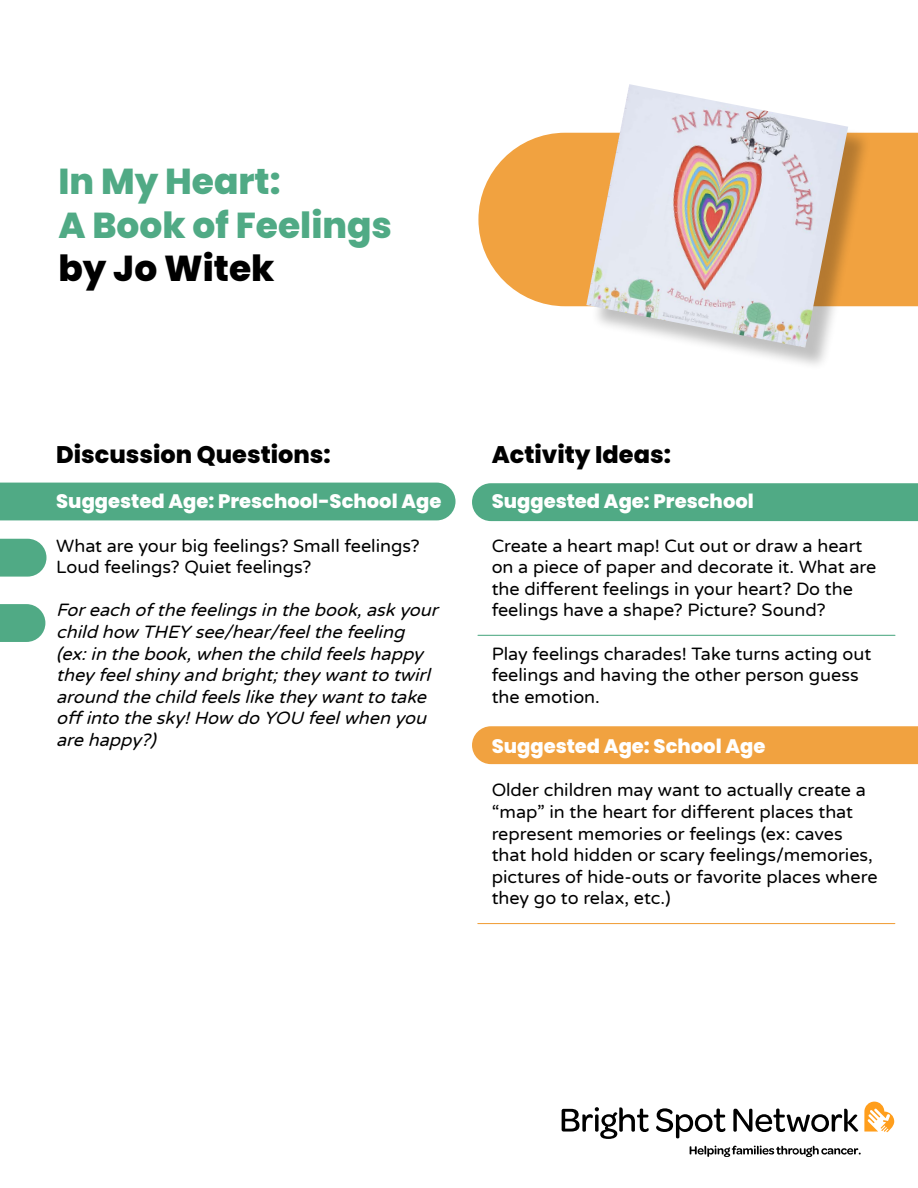
<style>
.page{position:relative;width:918px;height:1188px;background:#fff}
.page>*{position:absolute;margin:0;border:0;box-sizing:border-box;transform-origin:0 0}
.t1{font:800 36px/43.5px "Poppins";color:#50aa85}
.t2{font:800 36px "Poppins";color:#000}
.t3{font:800 24px "Poppins";color:#000}
.t4{font:800 19.5px "Poppins";color:#fff}
.t5{font:18px/21.6px "Varela Round";color:#000}
.t6{font:italic 18px/21.6px "Varela Round";color:#000}
</style>
<div class="page">
<div style="left:472px;top:483px;width:446px;height:38px;background:#50aa85"></div>
<div style="left:472px;top:726px;width:446px;height:38px;background:#f1a240"></div>
<div style="left:0;top:483px;width:456px;height:37px;background:#50aa85"></div>
<svg style="left:478px;top:133px;width:440px;height:173px;fill:#f1a240"></svg>
<div style="left:590px;top:88px;width:282px;height:283px;background:#000;opacity:.25"></div>
<img style="left:586px;top:84px;width:262px;height:264px">
<svg style="left:0;top:539px;width:46px;height:38px"></svg>
<svg style="left:0;top:604px;width:45px;height:38px"></svg>
<hr style="left:477px;top:923px;width:418px;height:1px;background:#f1a240">
<svg style="left:690px;top:1146px;width:171px;height:11px"></svg>
<svg style="left:562px;top:1107px;width:87px;height:32px"></svg>
<svg style="left:656px;top:1108px;width:69px;height:30px"></svg>
<svg style="left:733px;top:1109px;width:125px;height:23px"></svg>
<svg style="left:864px;top:1102px;width:30px;height:30px"></svg>
<hr style="left:478px;top:635px;width:417px;height:1px;background:#50aa85">
<h1 class="t1" style="left:58px;top:160px;width:335px">In My Heart:<br>A Book of Feelings</h1>
<h1 class="t2" style="left:58px;top:248px;width:218px">by Jo Witek</h1>
<h2 class="t3" style="left:56px;top:441px;width:276px">Discussion Questions:</h2>
<p class="t4" style="left:56px;top:490px;width:387px">Suggested Age: Preschool-School Age</p>
<p class="t5" style="left:56px;top:534px;width:365px">What are your big feelings? Small feelings?<br>Loud feelings? Quiet feelings?</p>
<p class="t6" style="left:56px;top:599px;width:389px">Foreach ofthefeelingsin thebook,askyour child how THEY see/hear/feelthefeeling (ex:in thebook,when thechild feelshappy theyfeelshinyand bright;theywantto twirl around thechild feelsliketheywantto take off into thesky!How do YOU feelwhen you arehappy?)</p>
<h2 class="t3" style="left:492px;top:441px;width:181px">Activity Ideas:</h2>
<p class="t4" style="left:492px;top:490px;width:264px">Suggested Age: Preschool</p>
<p class="t5" style="left:492px;top:534px;width:386px">Create a heart map! Cut out or draw a heart on a piece of paper and decorate it. What are the different feelings in your heart? Do the feelings have a shape? Picture? Sound?</p>
<p class="t5" style="left:492px;top:642px;width:381px">Play feelings charades! Take turns acting out feelings and having the other person guess the emotion.</p>
<p class="t4" style="left:492px;top:735px;width:275px">Suggested Age: School Age</p>
<p class="t5" style="left:492px;top:779px;width:387px">Older children may want to actually create a “map” in the heart for different places that represent memories or feelings (ex: caves that hold hidden or scary feelings/memories, pictures of hide-outs or favorite places where they go to relax, etc.)</p>
</div>
